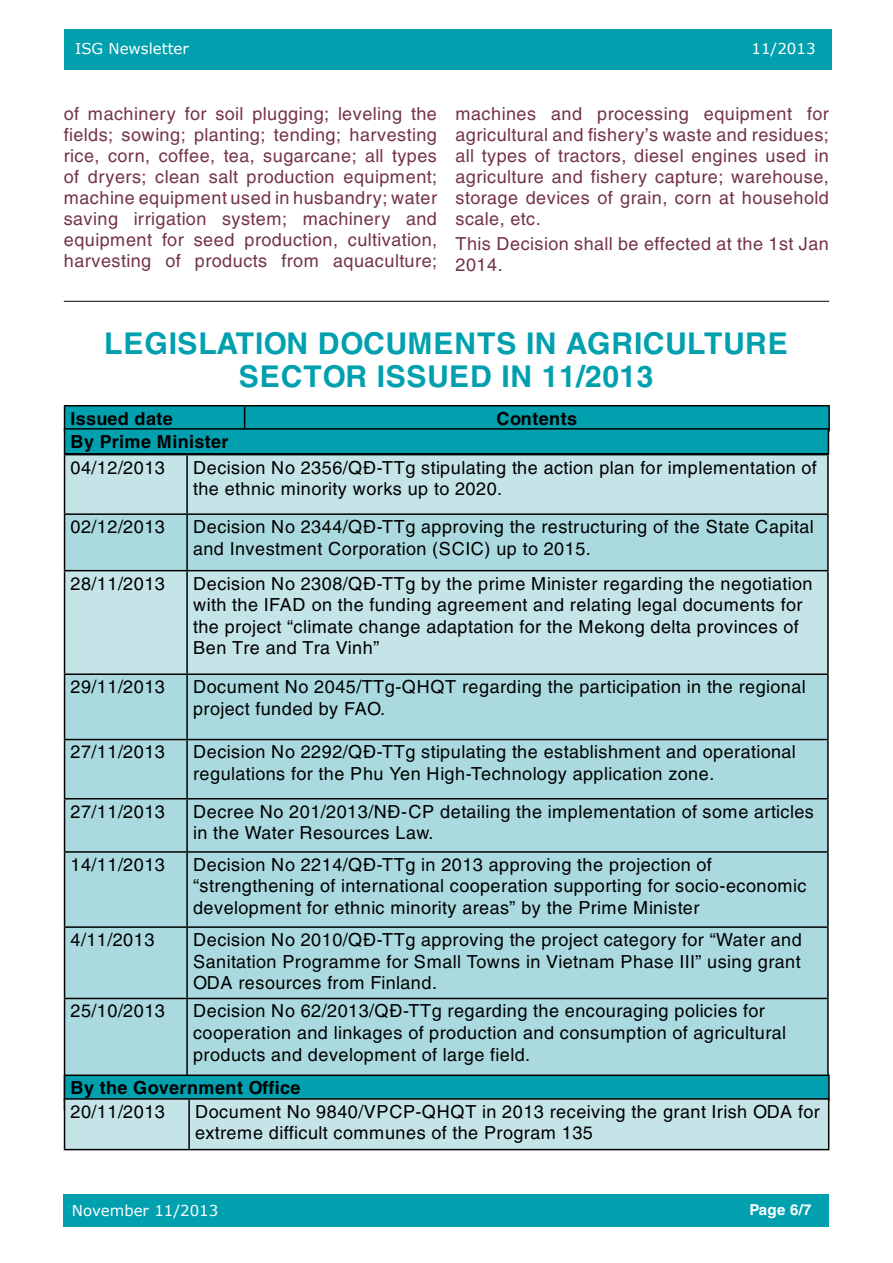
<style>
.page{position:relative;width:893px;height:1263px;background:#fff}
.page>*{position:absolute;margin:0;border:0;box-sizing:border-box;transform-origin:0 0}
.t1{font:700 30px/33px "UTM Helve";color:#00a0af;text-align:center}
.t2{font:18px/21.6px "UTM Helve";color:#000}
.t3{font:18px/21px "UTM Helve";color:#73324c;text-align:justify}
.t4{font:700 18px "UTM Helve";color:#000}
.t5{font:15px "Verdana";color:#fff}
.t6{font:700 15px "UTM Helve";color:#fff}
</style>
<div class="page">
<div style="left:64px;top:29px;width:767px;height:41px;background:#00a0af"></div>
<div style="left:64px;top:1195px;width:765px;height:32px;background:#00a0af"></div>
<hr style="left:64px;top:405px;width:181px;height:1px;background:#000">
<hr style="left:245px;top:405px;width:585px;height:1px;background:#000">
<hr style="left:828px;top:406px;width:2px;height:24px;background:#000">
<hr style="left:245px;top:430px;width:585px;height:1px;background:#000">
<svg style="left:64px;top:406px;width:765px;height:47px"></svg>
<hr style="left:64px;top:453px;width:765px;height:2px;background:#000">
<div style="left:65px;top:455px;width:762px;height:58px;background:#c4e4e8"></div>
<svg style="left:65px;top:515px;width:762px;height:559px;fill:#aadae0"></svg>
<hr style="left:64px;top:455px;width:1px;height:58px;background:#000">
<hr style="left:186px;top:455px;width:2px;height:58px;background:#000">
<hr style="left:827px;top:455px;width:2px;height:58px;background:#000">
<hr style="left:64px;top:513px;width:123px;height:2px;background:#000">
<hr style="left:64px;top:515px;width:1px;height:55px;background:#000">
<hr style="left:187px;top:513px;width:642px;height:2px;background:#000">
<hr style="left:186px;top:515px;width:2px;height:55px;background:#000">
<hr style="left:827px;top:515px;width:2px;height:55px;background:#000">
<hr style="left:64px;top:570px;width:123px;height:1px;background:#000">
<hr style="left:64px;top:571px;width:1px;height:102px;background:#000">
<hr style="left:187px;top:570px;width:642px;height:1px;background:#000">
<hr style="left:186px;top:571px;width:2px;height:102px;background:#000">
<hr style="left:827px;top:571px;width:2px;height:102px;background:#000">
<hr style="left:64px;top:673px;width:123px;height:2px;background:#000">
<hr style="left:64px;top:675px;width:1px;height:64px;background:#000">
<hr style="left:187px;top:673px;width:642px;height:2px;background:#000">
<hr style="left:186px;top:675px;width:2px;height:64px;background:#000">
<hr style="left:827px;top:675px;width:2px;height:64px;background:#000">
<hr style="left:64px;top:739px;width:123px;height:1px;background:#000">
<hr style="left:64px;top:740px;width:1px;height:58px;background:#000">
<hr style="left:187px;top:739px;width:642px;height:1px;background:#000">
<hr style="left:186px;top:740px;width:2px;height:58px;background:#000">
<hr style="left:827px;top:740px;width:2px;height:58px;background:#000">
<hr style="left:64px;top:798px;width:123px;height:1px;background:#000">
<hr style="left:64px;top:799px;width:1px;height:52px;background:#000">
<hr style="left:187px;top:798px;width:642px;height:1px;background:#000">
<hr style="left:186px;top:799px;width:2px;height:52px;background:#000">
<hr style="left:827px;top:799px;width:2px;height:52px;background:#000">
<hr style="left:64px;top:851px;width:123px;height:2px;background:#000">
<hr style="left:64px;top:853px;width:1px;height:73px;background:#000">
<hr style="left:187px;top:851px;width:642px;height:2px;background:#000">
<hr style="left:186px;top:853px;width:2px;height:73px;background:#000">
<hr style="left:827px;top:853px;width:2px;height:73px;background:#000">
<hr style="left:64px;top:926px;width:123px;height:2px;background:#000">
<hr style="left:64px;top:928px;width:1px;height:70px;background:#000">
<hr style="left:187px;top:926px;width:642px;height:2px;background:#000">
<hr style="left:186px;top:928px;width:2px;height:70px;background:#000">
<hr style="left:827px;top:928px;width:2px;height:70px;background:#000">
<hr style="left:64px;top:998px;width:123px;height:1px;background:#000">
<hr style="left:64px;top:999px;width:1px;height:110px;background:#000">
<hr style="left:187px;top:998px;width:642px;height:1px;background:#000">
<hr style="left:186px;top:999px;width:2px;height:110px;background:#000">
<hr style="left:827px;top:999px;width:2px;height:110px;background:#000">
<hr style="left:64px;top:1074px;width:766px;height:2px;background:#000">
<hr style="left:828px;top:1076px;width:2px;height:23px;background:#000">
<hr style="left:64px;top:1099px;width:766px;height:2px;background:#000">
<svg style="left:65px;top:1076px;width:764px;height:73px"></svg>
<hr style="left:64px;top:1098px;width:125px;height:2px;background:#000">
<hr style="left:64px;top:1100px;width:1px;height:49px;background:#000">
<hr style="left:189px;top:1098px;width:640px;height:2px;background:#000">
<hr style="left:188px;top:1100px;width:2px;height:49px;background:#000">
<hr style="left:828px;top:1100px;width:1px;height:49px;background:#000">
<hr style="left:64px;top:1149px;width:125px;height:1px;background:#000">
<hr style="left:189px;top:1149px;width:640px;height:1px;background:#000">
<hr style="left:64px;top:301px;width:765px;height:1px;background:#000">
<p class="t5" style="left:75px;top:39px;width:115px">ISG Newsletter</p>
<p class="t5" style="left:751px;top:39px;width:66px">11/2013</p>
<p class="t3" style="left:64px;top:101px;width:375px">of machinery for soil plugging; leveling the fields; sowing; planting; tending; harvesting rice, corn, coffee, tea, sugarcane; all types of dryers; clean salt production equipment; machine equipment used in husbandry; water saving irrigation system; machinery and equipment for seed production, cultivation, harvesting of products from aquaculture;</p>
<p class="t3" style="left:455px;top:101px;width:375px">machines and processing equipment for agricultural and fishery’s waste and residues; all types of tractors, diesel engines used in agriculture and fishery capture; warehouse, storage devices of grain, corn at household scale, etc.</p>
<p class="t3" style="left:455px;top:232px;width:375px">This Decision shall be effected at the 1st Jan<br>2014.</p>
<h1 class="t1" style="left:104px;top:323px;width:686px">Legislation documents in agriculture sector issued in 11/2013</h1>
<p class="t4" style="left:71px;top:403px;width:104px">Issued date</p>
<p class="t4" style="left:496px;top:403px;width:82px">Contents</p>
<p class="t4" style="left:71px;top:426px;width:160px">By Prime M inister</p>
<p class="t2" style="left:71px;top:454px;width:96px">04/12/2013</p>
<p class="t2" style="left:193px;top:454px;width:626px">Decision No 2356/QĐ-TTg stipulating the action plan for implementation of the ethnic minority works up to 2020.</p>
<p class="t2" style="left:71px;top:514px;width:96px">02/12/2013</p>
<p class="t2" style="left:193px;top:514px;width:622px">Decision No 2344/QĐ-TTg approving the restructuring of the State Capital and Investment Corporation (SCIC) up to 2015.</p>
<p class="t2" style="left:71px;top:570px;width:96px">28/11/2013</p>
<p class="t2" style="left:193px;top:570px;width:621px">Decision No 2308/QĐ-TTg by the prime Minister regarding the negotiation with the IFAD on the funding agreement and relating legal documents for the project “climate change adaptation for the Mekong delta provinces of Ben Tre and Tra Vinh”</p>
<p class="t2" style="left:71px;top:674px;width:96px">29/11/2013</p>
<p class="t2" style="left:193px;top:674px;width:614px">Document No 2045/TTg-QHQT regarding the participation in the regional project funded by FAO.</p>
<p class="t2" style="left:71px;top:739px;width:96px">27/11/2013</p>
<p class="t2" style="left:193px;top:739px;width:605px">Decision No 2292/QĐ-TTg stipulating the establishment and operational regulations for the Phu Yen High-Technology application zone.</p>
<p class="t2" style="left:71px;top:798px;width:96px">27/11/2013</p>
<p class="t2" style="left:193px;top:798px;width:623px">Decree No 201/2013/NĐ-CP detailing the implementation of some articles in the Water Resources Law.</p>
<p class="t2" style="left:71px;top:852px;width:96px">14/11/2013</p>
<p class="t2" style="left:193px;top:852px;width:615px">Decision No 2214/QĐ-TTg in 2013 approving the projection of “strengthening of international cooperation supporting for socio-economic development for ethnic minority areas” by the Prime Minister</p>
<p class="t2" style="left:71px;top:927px;width:86px">4/11/2013</p>
<p class="t2" style="left:193px;top:927px;width:611px;text-align:justify">Decision No 2010/QĐ-TTg approving the project category for “Water and Sanitation Programme for Small Towns in Vietnam Phase III” using grant ODA resources from Finland.</p>
<p class="t2" style="left:71px;top:998px;width:96px">25/10/2013</p>
<p class="t2" style="left:193px;top:998px;width:595px">Decision No 62/2013/QĐ-TTg regarding the encouraging policies for cooperation and linkages of production and consumption of agricultural products and development of large field.</p>
<p class="t4" style="left:71px;top:1073px;width:232px">By the Government Office</p>
<p class="t2" style="left:71px;top:1099px;width:96px">20/11/2013</p>
<p class="t2" style="left:195px;top:1099px;width:627px">Document No 9840/VPCP-QHQT in 2013 receiving the grant Irish ODA for extreme difficult communes of the Program 135</p>
<p class="t5" style="left:72px;top:1201px;width:148px">November 11/2013</p>
<p class="t6" style="left:749px;top:1197px;width:64px">Page 6/7</p>
</div>
